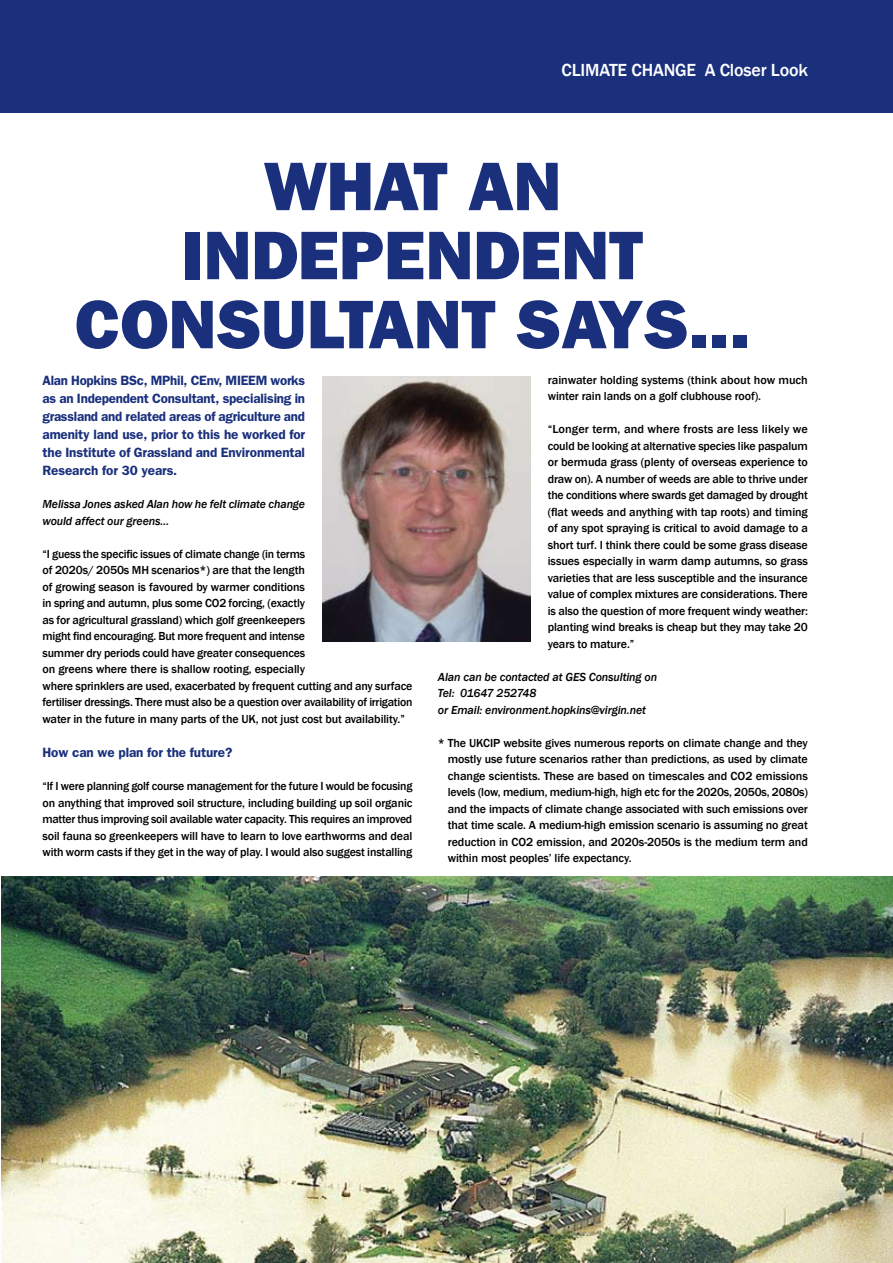
<style>
.page{position:relative;width:893px;height:1263px;background:#fff}
.page>*{position:absolute;margin:0;border:0;box-sizing:border-box;transform-origin:0 0}
.t1{font:800 69px/69px "Franklin Gothic";letter-spacing:-.005em;color:#1a307d;text-align:center}
.t2{font:500 18px "Franklin Gothic";letter-spacing:-.01em;color:#fff}
.t3{font:600 13.5px/18px "Franklin Gothic";letter-spacing:-.01em;color:#1a307d;text-align:justify}
.t4{font:500 12px/16.5px "Franklin Gothic";letter-spacing:-.015em;color:#000;text-align:justify}
.t5{font:italic 500 12px/16.5px "Franklin Gothic";letter-spacing:-.01em;color:#000}
</style>
<div class="page">
<div style="left:0;top:0;width:893px;height:113px;background:#1a307d"></div>
<img style="left:322px;top:376px;width:209px;height:265px">
<img style="left:1px;top:876px;width:892px;height:387px">
<h2 class="t2" style="left:561px;top:59px;width:21px">CLIMATE</h2>
<h2 class="t2" style="left:631px;top:59px;width:22px">CHANGE</h2>
<h2 class="t2" style="left:705px;top:59px;width:105px">A Closer Look</h2>
<h1 class="t1" style="left:75px;top:152px;width:676px">WHAT AN<br>INDEPENDENT<br>CONSULTANT SAYS...</h1>
<p class="t3" style="left:43px;top:372px;width:264px">Alan Hopkins BSc, MPhil, CEnv, MIEEM works as an Independent Consultant, specialising in grassland and related areas of agriculture and amenity land use, prior to this he worked for the Institute of Grassland and Environmental Research for 30 years.</p>
<p class="t5" style="left:43px;top:496px;width:264px">Melissa Jones asked Alan how he felt climate change would affect our greens…</p>
<p class="t4" style="left:43px;top:546px;width:371px;text-align:left">“I guess the specific issues of climate change (in terms<br>of 2020s/ 2050s MH scenarios*) are that the length<br>of growing season is favoured by warmer conditions<br>in spring and autumn, plus some CO2 forcing, (exactly<br>as for agricultural grassland) which golf greenkeepers<br>might find encouraging. But more frequent and intense<br>summer dry periods could have greater consequences<br>on greens where there is shallow rooting, especially<br>where sprinklers are used, exacerbated by frequent cutting and any surface fertiliser dressings. There must also be a question over availability of irrigation water in the future in many parts of the UK, not just cost but availability.”</p>
<p class="t3" style="left:43px;top:744px;width:191px">How can we plan for the future?</p>
<p class="t4" style="left:43px;top:778px;width:371px">“If I were planning golf course management for the future I would be focusing on anything that improved soil structure, including building up soil organic matter thus improving soil available water capacity. This requires an improved soil fauna so greenkeepers will have to learn to love earthworms and deal with worm casts if they get in the way of play. I would also suggest installing</p>
<p class="t4" style="left:548px;top:372px;width:262px">rainwater holding systems (think about how much winter rain lands on a golf clubhouse roof).</p>
<p class="t4" style="left:548px;top:421px;width:262px">“Longer term, and where frosts are less likely we could be looking at alternative species like paspalum or bermuda grass (plenty of overseas experience to draw on). A number of weeds are able to thrive under the conditions where swards get damaged by drought (flat weeds and anything with tap roots) and timing of any spot spraying is critical to avoid damage to a short turf. I think there could be some grass disease issues especially in warm damp autumns, so grass varieties that are less susceptible and the insurance value of complex mixtures are considerations. There is also the question of more frequent windy weather: planting wind breaks is cheap but they may take 20 years to mature.”</p>
<p class="t5" style="left:438px;top:669px;width:221px">Alan can be contacted at GES Consulting on<br>Tel: 01647 252748<br>or Email: environment.hopkins@virgin.net</p>
<p class="t4" style="left:448px;top:735px;width:362px;text-indent:-10px">* The UKCIP website gives numerous reports on climate change and they mostly use future scenarios rather than predictions, as used by climate change scientists. These are based on timescales and CO2 emissions levels (low, medium, medium-high, high etc for the 2020s, 2050s, 2080s) and the impacts of climate change associated with such emissions over that time scale. A medium-high emission scenario is assuming no great reduction in CO2 emission, and 2020s-2050s is the medium term and within most peoples’ life expectancy.</p>
</div>
